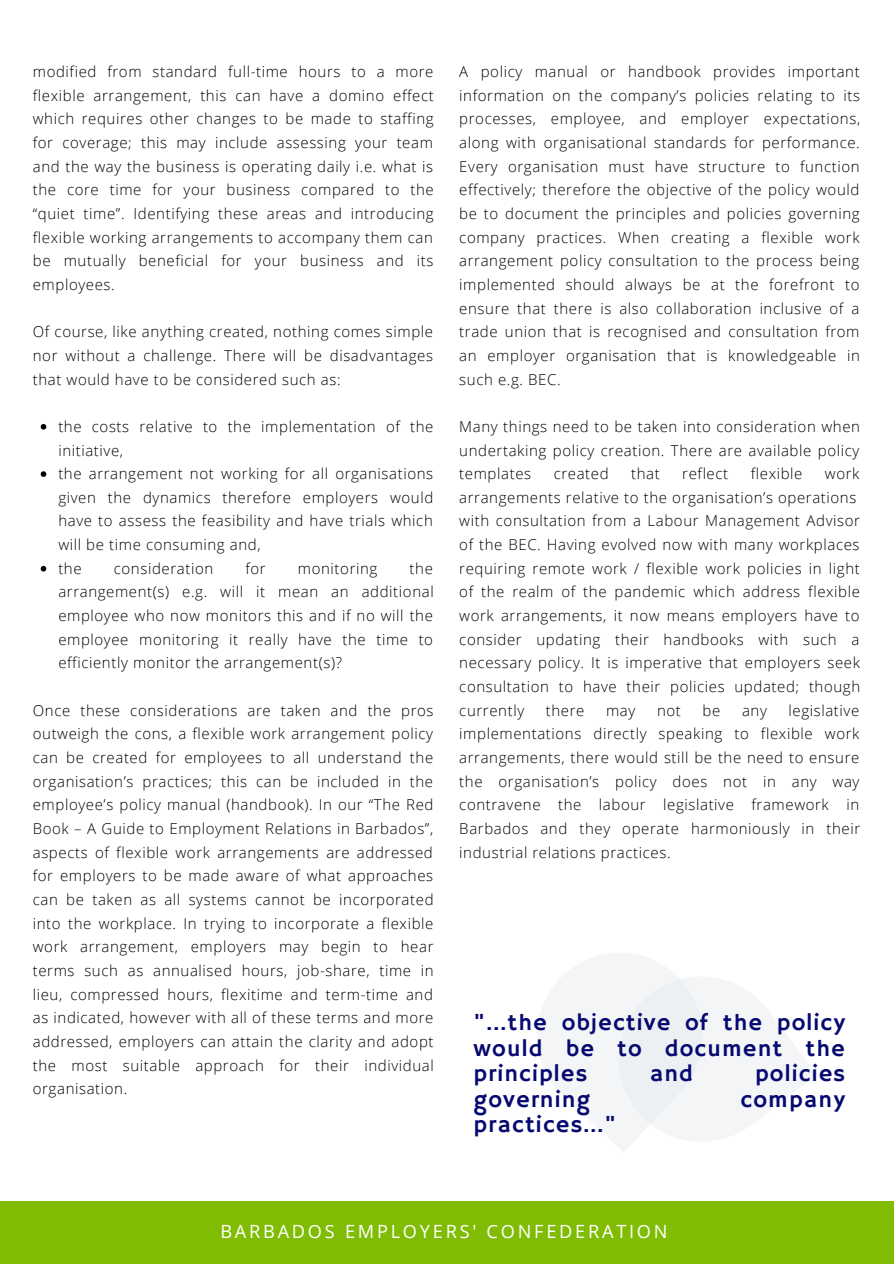
<style>
.page{position:relative;width:894px;height:1264px;background:#fff}
.page>*{position:absolute;margin:0;border:0;box-sizing:border-box;transform-origin:0 0}
.t1{font:23.4px/25.5px "Hammersmith One";letter-spacing:.05em;color:#050970;text-align:justify}
.t2{font:18.15px "Open Sans";letter-spacing:.15em;color:#fff}
.t3{font:300 15px/23.7px "Open Sans";letter-spacing:.04em;color:#000;text-align:justify}
</style>
<div class="page">
<div style="left:0;top:1201px;width:893px;height:62px;background:#80bc04"></div>
<svg style="left:736px;top:985px;width:81px;height:149px;fill:#f4f5f7"></svg>
<svg style="left:537px;top:953px;width:199px;height:199px;fill:#f4f5f7"></svg>
<svg style="left:41px;top:424px;width:5px;height:5px"></svg>
<svg style="left:41px;top:471px;width:5px;height:6px"></svg>
<svg style="left:41px;top:566px;width:5px;height:5px"></svg>
<p class="t3" style="left:33px;top:59px;width:402px">modified from standard full-time hours to a more flexible arrangement, this can have a domino effect which requires other changes to be made to staffing for coverage; this may include assessing your team and the way the business is operating daily i.e. what is the core time for your business compared to the “quiet time”. Identifying these areas and introducing flexible working arrangements to accompany them can be mutually beneficial for your business and its employees.</p>
<p class="t3" style="left:33px;top:319px;width:401px">Of course, like anything created, nothing comes simple nor without a challenge. There will be disadvantages that would have to be considered such as:</p>
<p class="t3" style="left:58px;top:414px;width:376px;text-align:left">the costs relative to the implementation of the initiative,<br>the arrangement not working for all organisations given the dynamics therefore employers would have to assess the feasibility and have trials which will be time consuming and,<br>the</p>
<p class="t3" style="left:114px;top:556px;width:101px">consideration</p>
<p class="t3" style="left:245px;top:556px;width:22px">for</p>
<p class="t3" style="left:298px;top:556px;width:81px">monitoring</p>
<p class="t3" style="left:58px;top:556px;width:377px;text-indent:351px">the arrangement(s) e.g. will it mean an additional employee who now monitors this and if no will the employee monitoring it really have the time to efficiently monitor the arrangement(s)?</p>
<p class="t3" style="left:33px;top:698px;width:402px">Once these considerations are taken and the pros outweigh the cons, a flexible work arrangement policy can be created for employees to all understand the organisation’s practices; this can be included in the employee’s policy manual (handbook). In our “The Red Book – A Guide to Employment Relations in Barbados”, aspects of flexible work arrangements are addressed for employers to be made aware of what approaches can be taken as all systems cannot be incorporated into the workplace. In trying to incorporate a flexible work arrangement, employers may begin to hear terms such as annualised hours, job-share, time in lieu, compressed hours, flexitime and term-time and as indicated, however with all of these terms and more addressed, employers can attain the clarity and adopt the most suitable approach for their individual organisation.</p>
<p class="t3" style="left:459px;top:59px;width:402px">A policy manual or handbook provides important information on the company’s policies relating to its processes, employee, and employer expectations, along with organisational standards for performance.<br>Every organisation must have structure to function effectively; therefore the objective of the policy would be to document the principles and policies governing company practices. When creating a flexible work arrangement policy consultation to the process being implemented should always be at the forefront to ensure that there is also collaboration inclusive of a trade union that is recognised and consultation from an employer organisation that is knowledgeable in such e.g. BEC.</p>
<p class="t3" style="left:459px;top:414px;width:402px">Many things need to be taken into consideration when undertaking policy creation. There are available policy templates</p>
<p class="t3" style="left:553px;top:461px;width:56px">created</p>
<p class="t3" style="left:631px;top:461px;width:30px">that</p>
<p class="t3" style="left:682px;top:461px;width:47px">reflect</p>
<p class="t3" style="left:750px;top:461px;width:53px">flexible</p>
<p class="t3" style="left:459px;top:461px;width:402px;text-align:left;text-indent:365px">work arrangements relative to the organisation’s operations with consultation from a Labour Management Advisor of the BEC. Having evolved now with many workplaces requiring remote work / flexible work policies in light of the realm of the pandemic which address flexible work arrangements, it now means employers have to consider updating their handbooks with such a necessary policy. It is imperative that employers seek consultation to have their policies updated; though currently</p>
<p class="t3" style="left:459px;top:698px;width:402px;text-indent:329px">legislative implementations directly speaking to flexible work arrangements, there would still be the need to ensure the organisation’s policy does not in any way contravene the labour legislative framework in Barbados and they operate harmoniously in their industrial relations practices.</p>
<p class="t3" style="left:545px;top:698px;width:40px">there</p>
<p class="t3" style="left:606px;top:698px;width:31px">may</p>
<p class="t3" style="left:657px;top:698px;width:25px">not</p>
<p class="t3" style="left:702px;top:698px;width:19px">be</p>
<p class="t3" style="left:741px;top:698px;width:26px">any</p>
<h1 class="t1" style="left:473px;top:1010px;width:373px">"...the objective of the policy would be to document the principles</h1>
<h1 class="t1" style="left:649px;top:1061px;width:45px">and</h1>
<h1 class="t1" style="left:755px;top:1061px;width:91px">policies</h1>
<h1 class="t1" style="left:473px;top:1087px;width:118px">governing</h1>
<h1 class="t1" style="left:740px;top:1087px;width:106px">company</h1>
<h1 class="t1" style="left:473px;top:1113px;width:144px">practices..."</h1>
<p class="t2" style="left:220px;top:1218px;width:448px">BARBADOS EMPLOYERS' CONFEDERATION</p>
</div>
